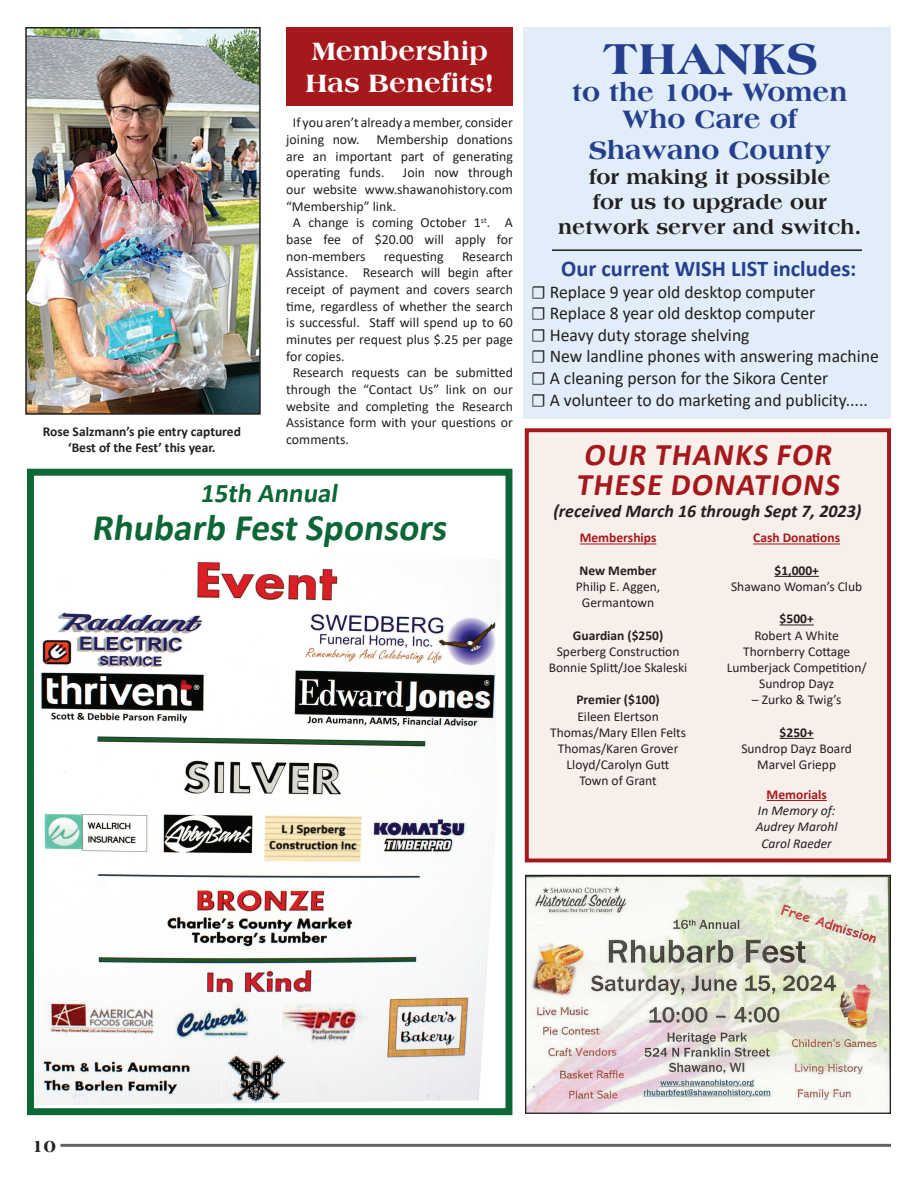
<style>
.page{position:relative;width:918px;height:1188px;background:#fff}
.page>*{position:absolute;margin:0;border:0;box-sizing:border-box;transform-origin:0 0}
.t1{font:800 46.5px "Americana";color:#253f8e}
.No_Spacing{font:700 37.5px "Calibri";color:#0c6635}
.t2{font:700 31.5px/30px "Calibri";color:#a5181b}
.t3{font:800 27px "Americana";color:#253f8e}
.t4{font:800 27px/32.4px "Americana";color:#fff}
.No_Spacing-2{font:700 27px "Calibri";color:#0c6635}
.t5{font:700 22.5px "Calibri";color:#253f8e}
.t6{font:800 21px "Americana";color:#231f20}
.t7{font:18px "Calibri";color:#231f20}
.No_Spacing-3{font:italic 700 18px "Calibri";color:#231f20}
.t8{font:800 18px "Americana";color:#231f20}
.t9{font:13.8px/16.6px "Calibri";color:#231f20;text-align:justify}
.No_Spacing-4{font:13.5px/16.2px "Calibri";color:#231f20;text-align:center}
.No_Spacing-5{font:700 13.5px "Calibri";color:#231f20}
.No_Spacing-6{font:italic 13.5px "Calibri";color:#231f20}
.No_Spacing-7{font:700 13.5px "Calibri";color:#a5181b}
.s1{font-family:"Minion Pro";font-weight:700}
</style>
<div class="page">
<hr style="left:60px;top:1144px;width:831px;height:3px;background:#636366">
<div style="left:524px;top:27px;width:367px;height:391px;background:#e1eef9"></div>
<div style="left:525px;top:428px;width:366px;height:434px;background:#f8efea;border:4px solid #a5181b"></div>
<img style="left:35px;top:560px;width:465px;height:545px">
<div style="left:27px;top:469px;width:485px;height:646px;border:7px solid #0c6635"></div>
<hr style="left:580px;top:544px;width:76px;height:1px;background:#a5181b">
<hr style="left:753px;top:544px;width:87px;height:1px;background:#a5181b">
<hr style="left:774px;top:576px;width:45px;height:1px;background:#231f20">
<hr style="left:780px;top:625px;width:34px;height:1px;background:#231f20">
<hr style="left:780px;top:738px;width:34px;height:1px;background:#231f20">
<hr style="left:767px;top:800px;width:60px;height:1px;background:#a5181b">
<img style="left:28px;top:30px;width:230px;height:382px">
<div style="left:25px;top:27px;width:236px;height:388px;border:2px solid #231f20"></div>
<img style="left:527px;top:877px;width:362px;height:235px">
<div style="left:525px;top:875px;width:366px;height:239px;border:1px solid #231f20"></div>
<div style="left:286px;top:27px;width:227px;height:79px;background:#a5181b"></div>
<hr style="left:552px;top:249px;width:310px;height:2px;background:#231f20">
<p class="t4" style="left:306px;top:35px;width:190px">Membership<br>Has Benefits!</p>
<p class="t1" style="left:602px;top:31px;width:217px">THANKS</p>
<p class="t3" style="left:572px;top:76px;width:277px">to the 100+ Women</p>
<p class="t3" style="left:623px;top:103px;width:176px">Who Care of</p>
<p class="t3" style="left:589px;top:134px;width:244px">Shawano County</p>
<p class="t6" style="left:589px;top:165px;width:243px">for making it possible</p>
<p class="t6" style="left:593px;top:190px;width:236px">for us to upgrade our</p>
<p class="t6" style="left:558px;top:215px;width:305px">network server and switch.</p>
<p class="t9" style="left:286px;top:114px;width:228px;text-indent:7px">If you aren’t already a member, consider joining now. Membership donations are an important part of generating operating funds.</p>
<p class="t9" style="left:286px;top:164px;width:228px;text-indent:117px">Join now through our website www.shawanohistory.com “Membership” link.</p>
<p class="t9" style="left:286px;top:214px;width:228px;text-indent:7px">A change is coming October 1<sup>st</sup>. A base fee of $20.00 will apply for non-members</p>
<p class="t9" style="left:286px;top:247px;width:228px;text-indent:176px">Research Assistance. Research will begin after receipt of payment and covers search time, regardless of whether the search is successful. Staff will spend up to 60 minutes per request plus $.25 per page for copies.</p>
<p class="t9" style="left:286px;top:364px;width:228px;text-indent:7px">Research requests can be submitted through the “Contact Us” link on our website and completing the Research Assistance form with your questions or comments.</p>
<p class="t9" style="left:384px;top:247px;width:61px">requesting</p>
<p class="t5" style="left:561px;top:253px;width:297px">Our current WISH LIST includes:</p>
<p class="t7" style="left:531px;top:279px;width:286px"><span class="s1">☐</span> Replace 9 year old desktop computer</p>
<p class="t7" style="left:531px;top:301px;width:286px"><span class="s1">☐</span> Replace 8 year old desktop computer</p>
<p class="t7" style="left:531px;top:322px;width:220px"><span class="s1">☐</span> Heavy duty storage shelving</p>
<p class="t7" style="left:531px;top:344px;width:349px"><span class="s1">☐</span> New landline phones with answering machine</p>
<p class="t7" style="left:531px;top:366px;width:299px"><span class="s1">☐</span> A cleaning person for the Sikora Center</p>
<p class="t7" style="left:531px;top:387px;width:338px"><span class="s1">☐</span> A volunteer to do marketing and publicity.....</p>
<p class="No_Spacing-5" style="left:43px;top:422px;width:200px">Rose Salzmann’s pie entry captured</p>
<p class="No_Spacing-5" style="left:68px;top:438px;width:149px">‘Best of the Fest’ this year.</p>
<p class="t2" style="left:576px;top:439px;width:271px">OUR THANKS FOR<br>THESE DONATIONS</p>
<p class="No_Spacing-3" style="left:553px;top:498px;width:310px">(received March 16 through Sept 7, 2023)</p>
<p class="No_Spacing-2" style="left:200px;top:474px;width:144px">15th Annual</p>
<p class="No_Spacing" style="left:91px;top:501px;width:364px">Rhubarb FestSponsors</p>
<p class="No_Spacing-7" style="left:753px;top:528px;width:88px">Cash Donations</p>
<p class="No_Spacing-5" style="left:774px;top:561px;width:46px">$1,000+</p>
<p class="No_Spacing-4" style="left:731px;top:578px;width:133px">Shawano Woman’s Club</p>
<p class="No_Spacing-5" style="left:780px;top:609px;width:36px">$500+</p>
<p class="No_Spacing-4" style="left:754px;top:627px;width:86px">Robert A White</p>
<p class="No_Spacing-4" style="left:743px;top:643px;width:109px">Thornberry Cottage</p>
<p class="No_Spacing-4" style="left:727px;top:659px;width:141px">Lumberjack Competition/</p>
<p class="No_Spacing-4" style="left:759px;top:675px;width:77px">Sundrop Dayz</p>
<p class="No_Spacing-4" style="left:752px;top:692px;width:91px">– Zurko &amp; Twig’s</p>
<p class="No_Spacing-5" style="left:780px;top:723px;width:36px">$250+</p>
<p class="No_Spacing-4" style="left:741px;top:740px;width:112px">Sundrop Dayz Board</p>
<p class="No_Spacing-4" style="left:757px;top:756px;width:80px">Marvel Griepp</p>
<p class="No_Spacing-7" style="left:767px;top:785px;width:62px">Memorials</p>
<p class="No_Spacing-6" style="left:758px;top:801px;width:79px">In Memory of:</p>
<p class="No_Spacing-6" style="left:756px;top:817px;width:83px">Audrey Marohl</p>
<p class="No_Spacing-6" style="left:761px;top:834px;width:72px">Carol Raeder</p>
<p class="No_Spacing-7" style="left:580px;top:528px;width:78px">Memberships</p>
<p class="No_Spacing-5" style="left:580px;top:561px;width:79px">New Member</p>
<p class="No_Spacing-4" style="left:576px;top:578px;width:86px">Philip E. Aggen,<br>Germantown</p>
<p class="No_Spacing-5" style="left:573px;top:626px;width:92px">Guardian ($250)</p>
<p class="No_Spacing-4" style="left:557px;top:643px;width:124px">Sperberg Construction</p>
<p class="No_Spacing-4" style="left:549px;top:659px;width:140px">Bonnie Splitt/Joe Skaleski</p>
<p class="No_Spacing-5" style="left:576px;top:690px;width:85px">Premier ($100)</p>
<p class="No_Spacing-4" style="left:577px;top:708px;width:83px">Eileen Elertson</p>
<p class="No_Spacing-4" style="left:550px;top:724px;width:137px">Thomas/Mary Ellen Felts</p>
<p class="No_Spacing-4" style="left:558px;top:740px;width:122px">Thomas/Karen Grover</p>
<p class="No_Spacing-4" style="left:567px;top:756px;width:104px">Lloyd/Carolyn Gutt</p>
<p class="No_Spacing-4" style="left:579px;top:773px;width:79px">Town of Grant</p>
<h3 class="t8" style="left:32px;top:1135px;width:26px">10</h3>
</div>
